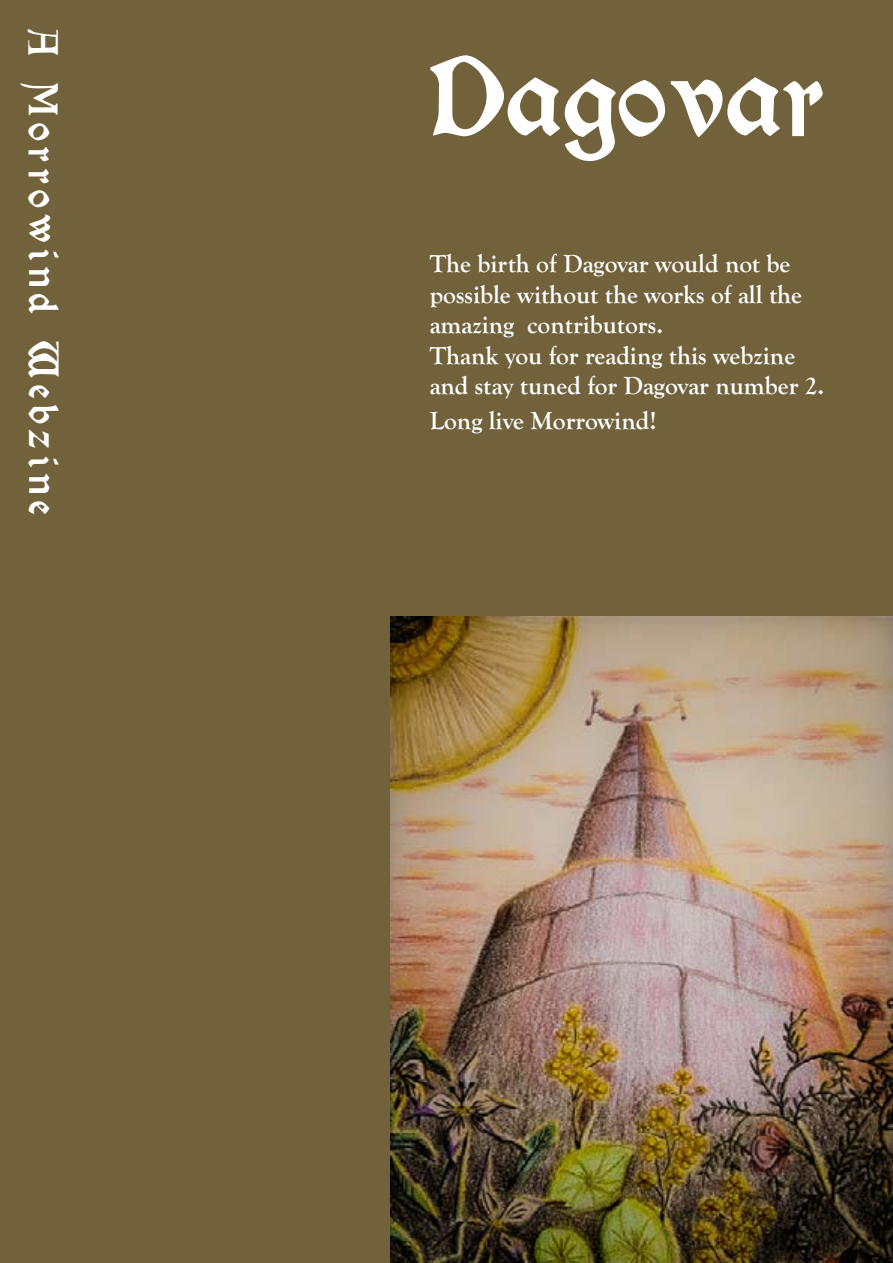
<style>
.page{position:relative;width:893px;height:1263px;background:#71623c}
.page>*{position:absolute;margin:0;border:0;box-sizing:border-box;transform-origin:0 0}
.t1{font:900 122.7px "Morris Roman Alternate";color:#fff}
.t2{font:900 45px "Morris Roman Alternate";letter-spacing:.13em;color:#fff}
.t3{font:700 25.5px/30.6px "Goudy Old Style T";color:#fff}
</style>
<div class="page">
<img style="left:390px;top:616px;width:503px;height:647px">
<h2 class="t2" style="left:68px;top:29px;width:488px;rotate:90deg">A Morrowind Webzine</h2>
<h1 class="t1" style="left:430px;top:31px;width:397px">Dagovar</h1>
<p class="t3" style="left:430px;top:249px;width:396px">The birth of Dagovar would not be possible without the works of all the amazing contributors.<br>Thank you for reading this webzine and stay tuned for Dagovar number 2.</p>
<p class="t3" style="left:430px;top:405px;width:228px">Long live Morrowind!</p>
</div>
